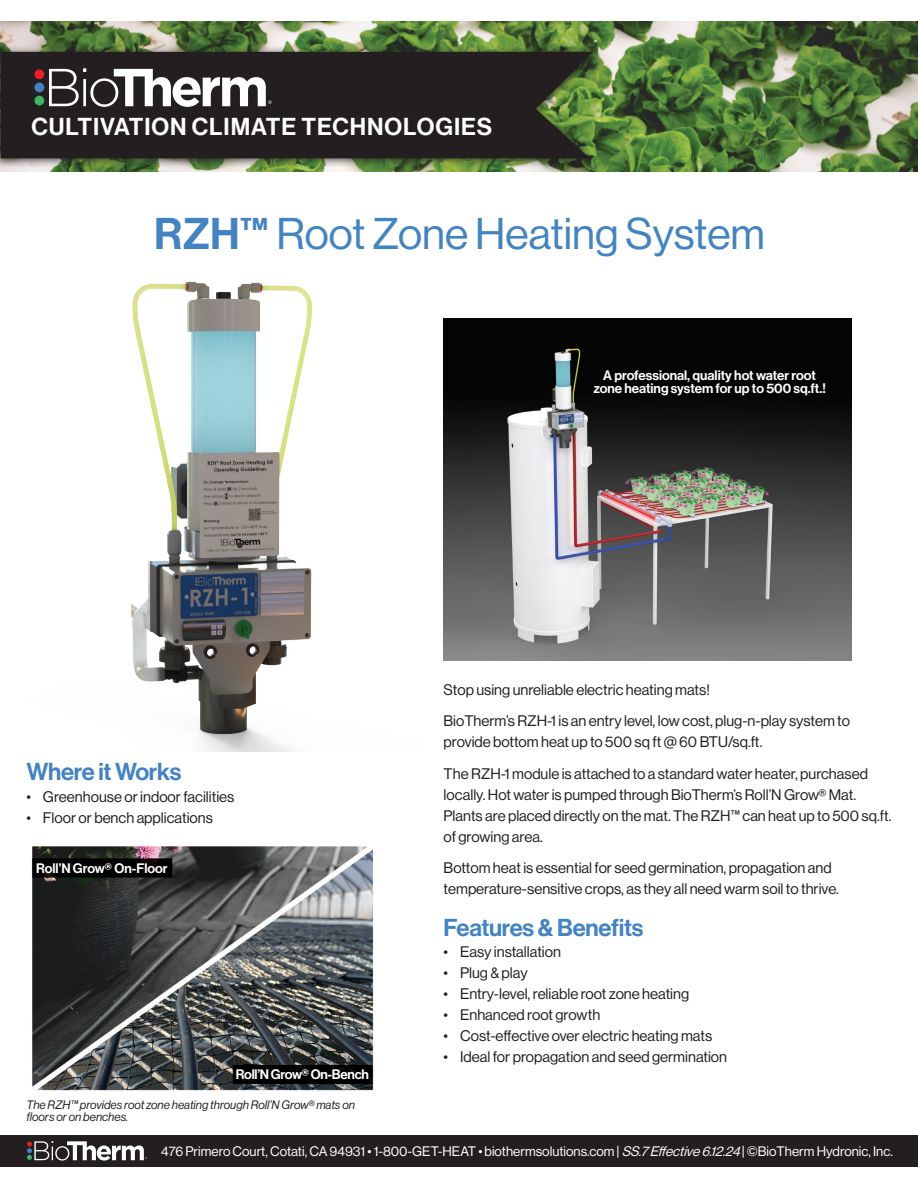
<style>
.page{position:relative;width:918px;height:1188px;background:#fff}
.page>*{position:absolute;margin:0;border:0;box-sizing:border-box;transform-origin:0 0}
.t1{font:43.5px "N Haas Grotesk DS Pro 55 Rg";color:#4283c4}
.t2{font:24px "N Haas Grotesk DS Pro 65 Md";letter-spacing:.04em;color:#fff}
.t3{font:24px "N Haas Grotesk DS Pro 65 Md";letter-spacing:-.01em;color:#4283c5}
.t4{font:15px/21px "N Haas Grotesk DS Pro 55 Rg";color:#231f20}
.t5{font:13.5px "N Haas Grotesk DS Pro 55 Rg";color:#fff}
.t6{font:13.5px/13.5px "N Haas Grotesk DS Pro 65 Md";color:#fff;text-align:center}
.t7{font:13.5px "N Haas Grotesk DS Pro 65 Md";letter-spacing:-.02em;color:#fff}
.t8{font:italic 13.5px "N Haas Grotesk DS Pro 55 Rg";color:#fff}
.t9{font:12px/12px "N Haas Grotesk DS Pro 56 It";color:#231f20}
.t10{font:500 7.5px "Univers";color:#fff}
.t11{font:500 3.75px "Univers";color:#fff}
.s1{font-family:"N Haas Grotesk DS Pro 65 Md"}
.s2{font-style:italic}
</style>
<div class="page">
<img style="left:1px;top:21px;width:917px;height:150px">
<div style="left:0;top:45px;width:601px;height:123px;background:#231f20;opacity:.75"></div>
<div style="left:1px;top:51px;width:592px;height:107px;background:#231f20"></div>
<svg style="left:49px;top:68px;width:217px;height:39px"></svg>
<div style="left:34px;top:69px;width:10px;height:10px;background:#ed1f26;border-radius:50%"></div>
<div style="left:34px;top:83px;width:10px;height:9px;background:#4283c4;border-radius:50%"></div>
<div style="left:34px;top:96px;width:10px;height:9px;background:#3cb662;border-radius:50%"></div>
<div style="left:1px;top:1135px;width:917px;height:32px;background:#231f20"></div>
<svg style="left:27px;top:1141px;width:117px;height:20px"></svg>
<img style="left:131px;top:281px;width:313px;height:470px">
<img style="left:444px;top:318px;width:407px;height:343px">
<img style="left:31px;top:846px;width:343px;height:245px">
<p class="t10" style="left:268px;top:99px;width:5px">®</p>
<h2 class="t2" style="left:31px;top:113px;width:462px">CULTIVATION CLIMATE TECHNOLOGIES</h2>
<h1 class="t1" style="left:154px;top:209px;width:612px"><span class="s1">RZH™</span> Root Zone Heating System</h1>
<p class="t6" style="left:593px;top:368px;width:234px">A professional, quality hot water root zone heating system for up to 500 sq.ft.!</p>
<h2 class="t3" style="left:26px;top:758px;width:156px">Where it Works</h2>
<p class="t4" style="left:26px;top:786px;width:209px">• Greenhouse or indoor facilities</p>
<p class="t4" style="left:26px;top:807px;width:188px">• Floor or bench applications</p>
<p class="t6" style="left:36px;top:861px;width:133px">Roll’N Grow® On-Floor</p>
<p class="t7" style="left:236px;top:1066px;width:135px">Roll’N Grow® On-Bench</p>
<p class="t9" style="left:26px;top:1099px;width:330px">The RZH™ provides root zone heating through Roll’N Grow® mats on floors or on benches.</p>
<p class="t4" style="left:444px;top:674px;width:408px;line-height:31.5px">Stop using unreliable electric heating mats!<br>BioTherm’s RZH-1 is an entry level, low cost, plug-n-play system to</p>
<p class="t4" style="left:444px;top:727px;width:426px;line-height:31.5px">provide bottom heat up to 500 sq ft @ 60 BTU/sq.ft.<br>The RZH-1 module is attached to a standard water heater, purchased</p>
<p class="t4" style="left:444px;top:784px;width:449px">locally. Hot water is pumped through BioTherm’s Roll’N Grow® Mat.<br>Plants are placed directly on the mat. The RZH™ can heat up to 500 sq.ft. of growing area.</p>
<p class="t4" style="left:444px;top:858px;width:397px">Bottom heat is essential for seed germination, propagation and temperature-sensitive crops, as they all need warm soil to thrive.</p>
<h2 class="t3" style="left:444px;top:914px;width:201px">Features &amp; Benefits</h2>
<p class="t4" style="left:444px;top:942px;width:119px">• Easy installation</p>
<p class="t4" style="left:444px;top:963px;width:86px">• Plug &amp; play</p>
<p class="t4" style="left:444px;top:984px;width:247px">• Entry-level, reliable root zone heating</p>
<p class="t4" style="left:444px;top:1005px;width:158px">• Enhanced root growth</p>
<p class="t4" style="left:444px;top:1026px;width:270px">• Cost-effective over electric heating mats</p>
<p class="t4" style="left:444px;top:1047px;width:285px">• Ideal for propagation and seed germination</p>
<p class="t11" style="left:145px;top:1157px;width:3px">®</p>
<p class="t5" style="left:161px;top:1144px;width:733px">476 Primero Court, Cotati, CA 94931 • 1-800-GET-HEAT • biothermsolutions.com | <span class="s2">SS.7Effective6.12.24</span>| ©BioTherm Hydronic, Inc.</p>
<p class="t8" style="left:658px;top:1144px;width:13px">f</p>
<p class="t8" style="left:658px;top:1144px;width:13px">f</p>
<p class="t8" style="left:658px;top:1144px;width:13px">f</p>
</div>
